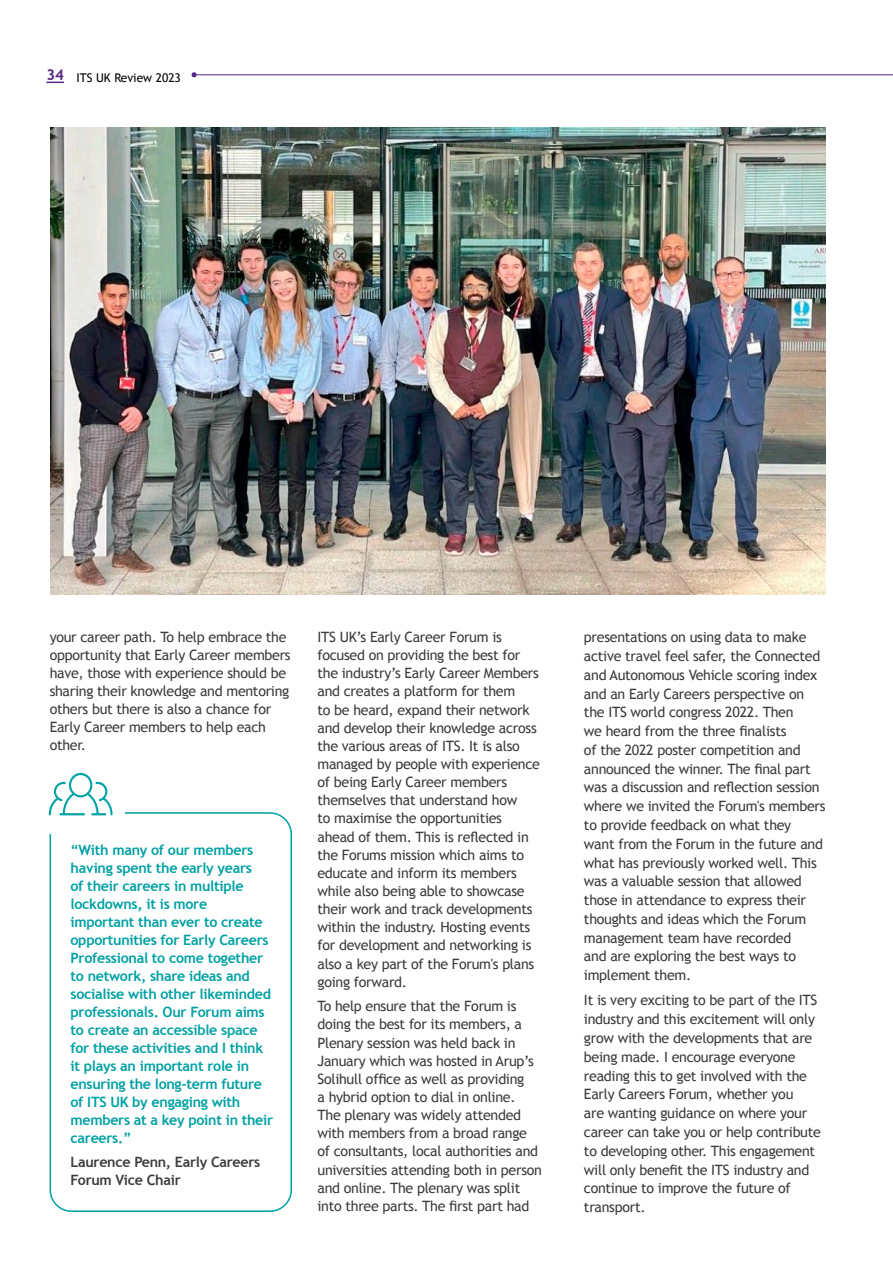
<style>
.page{position:relative;width:893px;height:1263px;background:#fff}
.page>*{position:absolute;margin:0;border:0;box-sizing:border-box;transform-origin:0 0}
.t1{font:14.25px/18.1px "Trebuchet MS";letter-spacing:-.02em;color:#3c3c3b}
.t2{font:700 14.25px/18px "Trebuchet MS";letter-spacing:-.02em;color:#00a0a4}
.t3{font:700 14.25px/18px "Trebuchet MS";letter-spacing:-.02em;color:#3c3c3b}
.t4{font:12px "Trebuchet MS";color:#000}
.s1{font-weight:700;font-size:15px;color:#542581}
</style>
<div class="page">
<svg style="left:46px;top:82px;width:18px;height:1px"></svg>
<svg style="left:192px;top:72px;width:5px;height:5px"></svg>
<hr style="left:197px;top:75px;width:696px;height:1px;background:#522583">
<div style="left:50px;top:812px;width:242px;height:400px;border:2px solid #00a0a4;border-radius:21px"></div>
<img style="left:50px;top:128px;width:776px;height:467px">
<div style="left:39px;top:794px;width:86px;height:39px;background:#fff"></div>
<svg style="left:49px;top:773px;width:64px;height:42px"></svg>
<p class="t4" style="left:46px;top:70px;width:136px"><span class="s1">34</span> ITS UK Review 2023</p>
<p class="t1" style="left:50px;top:628px;width:243px">your career path. To help embrace the opportunity that Early Career members have, those with experience should be sharing their knowledge and mentoring others but there is also a chance for<br>Early Career members to help each other.</p>
<p class="t2" style="left:71px;top:841px;width:204px">“With many of our members having spent the early years<br>of their careers in multiple lockdowns, it is more important than ever to create opportunities for Early Careers<br>Professional to come together to network, share ideas and socialise with other likeminded professionals. Our Forum aims to create an accessible space for these activities and I think it plays an important role in ensuring the long-term future of ITS UK by engaging with members at a key point in their careers.”</p>
<p class="t3" style="left:71px;top:1153px;width:191px">Laurence Penn, Early Careers<br>Forum Vice Chair</p>
<p class="t1" style="left:317px;top:628px;width:224px">ITS UK’s Early Career Forum is focused on providing the best for the industry’s Early Career Members and creates a platform for them<br>to be heard, expand their network and develop their knowledge across the various areas of ITS. It is also managed by people with experience of being Early Career members themselves that understand how<br>to maximise the opportunities ahead of them. This is reflected in the Forums mission which aims to educate and inform its members while also being able to showcase their work and track developments within the industry. Hosting events for development and networking is also a key part of the Forum's plans going forward.</p>
<p class="t1" style="left:317px;top:997px;width:226px">To help ensure that the Forum is doing the best for its members, a Plenary session was held back in January which was hosted in Arup’s Solihull office as well as providing<br>a hybrid option to dial in online.<br>The plenary was widely attended with members from a broad range of consultants, local authorities and universities attending both in person and online. The plenary was split into three parts. The first part had</p>
<p class="t1" style="left:584px;top:628px;width:243px;line-height:18.8px">presentations on using data to make active travel feel safer, the Connected and Autonomous Vehicle scoring index and an Early Careers perspective on the ITS world congress 2022. Then<br>we heard from the three finalists<br>of the 2022 poster competition and announced the winner. The final part was a discussion and reflection session where we invited the Forum's members to provide feedback on what they want from the Forum in the future and what has previously worked well. This was a valuable session that allowed those in attendance to express their thoughts and ideas which the Forum management team have recorded<br>and are exploring the best ways to implement them.</p>
<p class="t1" style="left:584px;top:991px;width:238px;line-height:18.8px">It is very exciting to be part of the ITS industry and this excitement will only grow with the developments that are being made. I encourage everyone reading this to get involved with the Early Careers Forum, whether you<br>are wanting guidance on where your career can take you or help contribute to developing other. This engagement will only benefit the ITS industry and continue to improve the future of transport.</p>
</div>
